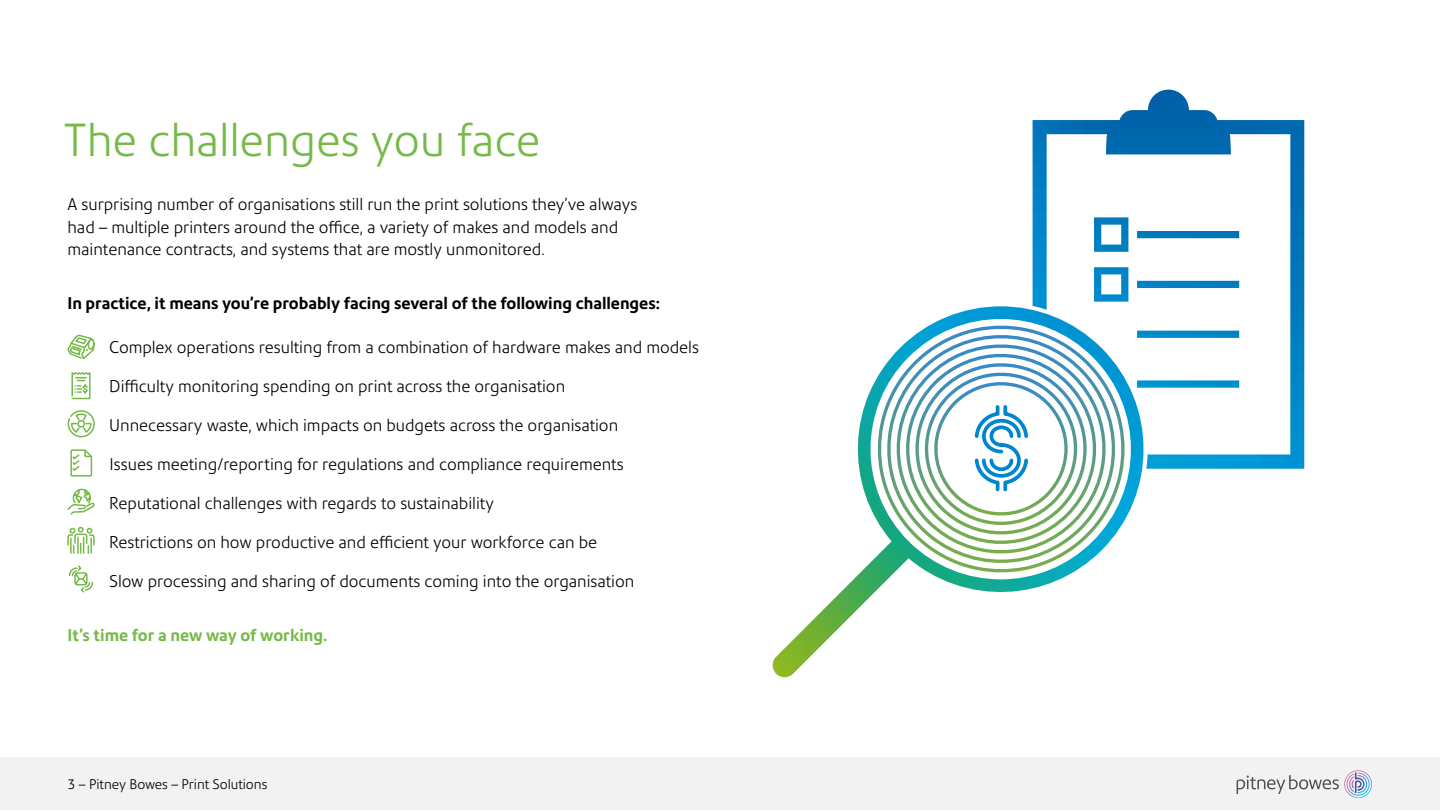
<style>
.page{position:relative;width:1440px;height:810px;background:#fff}
.page>*{position:absolute;margin:0;border:0;box-sizing:border-box;transform-origin:0 0}
.Large_title_60_64{font:300 45px "Precision Sans";color:#75b948}
.t1{font:300 16.5px/22.5px "Precision Sans";color:#000}
.t2{font:700 16.5px "Precision Sans";color:#000}
.t3{font:700 16.5px "Precision Sans";color:#75b948}
.t4{font:300 13.5px "Precision Sans";color:#000}
</style>
<div class="page">
<svg style="left:67px;top:334px;width:28px;height:26px"></svg>
<svg style="left:71px;top:372px;width:20px;height:28px"></svg>
<svg style="left:67px;top:410px;width:28px;height:28px"></svg>
<svg style="left:70px;top:449px;width:23px;height:28px"></svg>
<svg style="left:67px;top:488px;width:28px;height:27px"></svg>
<svg style="left:67px;top:526px;width:28px;height:28px"></svg>
<svg style="left:68px;top:565px;width:26px;height:28px"></svg>
<svg style="left:772px;top:90px;width:532px;height:587px"></svg>
<svg style="left:863px;top:315px;width:277px;height:272px"></svg>
<svg style="left:894px;top:346px;width:214px;height:210px"></svg>
<div style="left:0;top:758px;width:1440px;height:52px;background:#f2f2f2"></div>
<svg style="left:1237px;top:770px;width:135px;height:28px"></svg>
<p class="Large_title_60_64" style="left:63px;top:113px;width:479px">The challenges you face</p>
<p class="t1" style="left:68px;top:193px;width:571px">A surprising number of organisations still run the print solutions they’ve always had – multiple printers around the office, a variety of makes and models and maintenance contracts, and systems that are mostly unmonitored.</p>
<p class="t2" style="left:68px;top:294px;width:594px">In practice, it means you’re probably facing several of the following challenges:</p>
<p class="t1" style="left:109px;top:336px;width:591px">Complex operations resulting from a combination of hardware makes and models</p>
<p class="t1" style="left:109px;top:375px;width:457px">Difficulty monitoring spending on print across the organisation</p>
<p class="t1" style="left:109px;top:414px;width:510px">Unnecessary waste, which impacts on budgets across the organisation</p>
<p class="t1" style="left:110px;top:453px;width:516px">Issues meeting/reporting for regulations and compliance requirements</p>
<p class="t1" style="left:109px;top:492px;width:386px">Reputational challenges with regards to sustainability</p>
<p class="t1" style="left:109px;top:531px;width:490px">Restrictions on how productive and efficient your workforce can be</p>
<p class="t1" style="left:109px;top:570px;width:526px">Slow processing and sharing of documents coming into the organisation</p>
<p class="t3" style="left:68px;top:625px;width:261px">It’s time for a new way of working.</p>
<p class="t4" style="left:68px;top:776px;width:201px">3 – Pitney Bowes – Print Solutions</p>
</div>
